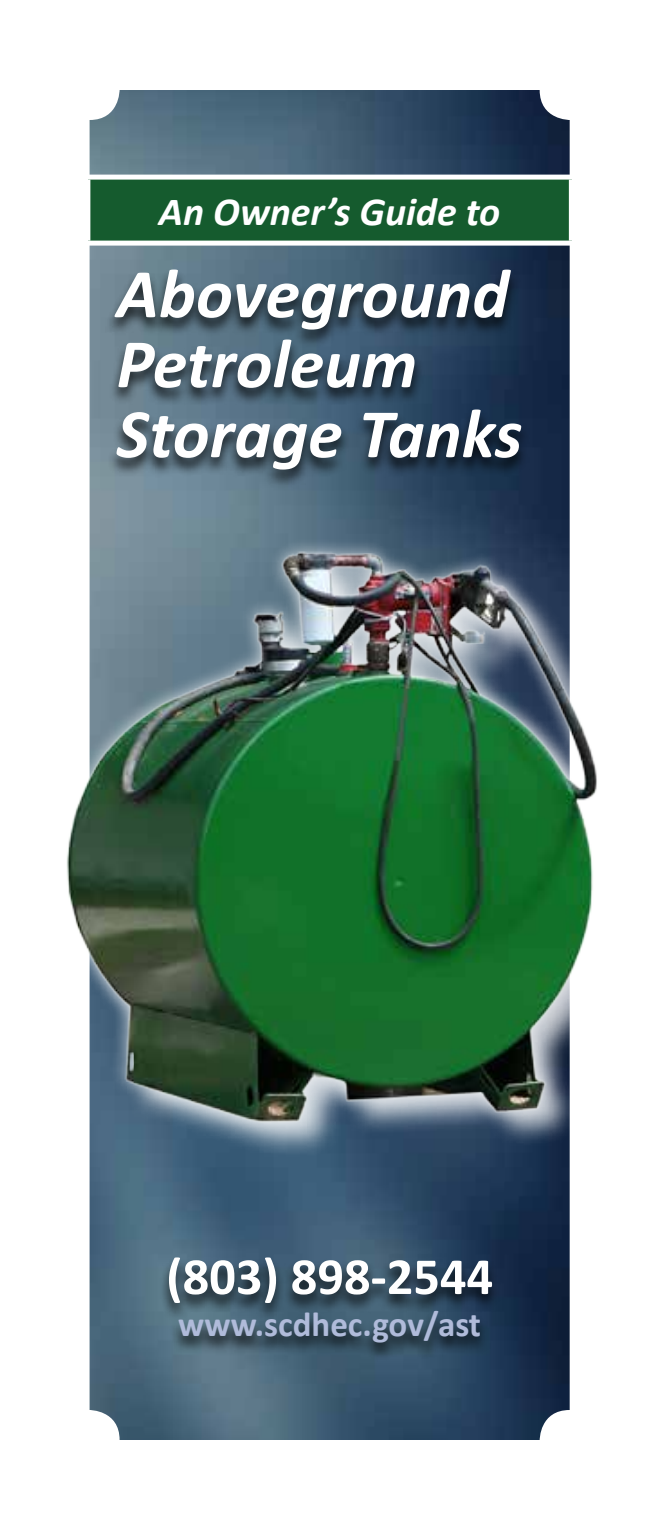
<style>
.page{position:relative;width:660px;height:1530px;background:#fff}
.page>*{position:absolute;margin:0;border:0;box-sizing:border-box;transform-origin:0 0}
.t1{font:italic 700 70px/70px "Calibri";color:#fff}
.t2{font:700 52.5px "Calibri";color:#fff}
.t3{font:italic 700 40px "Calibri";color:#fff}
.t4{font:700 35px "Calibri";color:#b0bbda}
</style>
<div class="page">
<img style="left:90px;top:90px;width:480px;height:1350px">
<div style="left:105px;top:269px;width:425px;height:219px;background:#000;opacity:.75"></div>
<div style="left:159px;top:1257px;width:342px;height:104px;background:#000;opacity:.75"></div>
<img style="left:67px;top:531px;width:530px;height:627px">
<div style="left:88px;top:177px;width:483px;height:66px;background:#155b2e"></div>
<div style="left:85px;top:175px;width:489px;height:5px;background:#fff"></div>
<div style="left:85px;top:241px;width:489px;height:5px;background:#fff"></div>
<div style="left:85px;top:180px;width:5px;height:61px;background:#fff"></div>
<div style="left:569px;top:180px;width:5px;height:61px;background:#fff"></div>
<p class="t3" style="left:159px;top:184px;width:343px">An Owner’s Guide to</p>
<p class="t1" style="left:117px;top:256px;width:407px">Aboveground<br>Petroleum<br>Storage Tanks</p>
<p class="t2" style="left:166px;top:1239px;width:328px">(803) 898-2544</p>
<p class="t4" style="left:178px;top:1300px;width:304px">www.scdhec.gov/ast</p>
</div>
